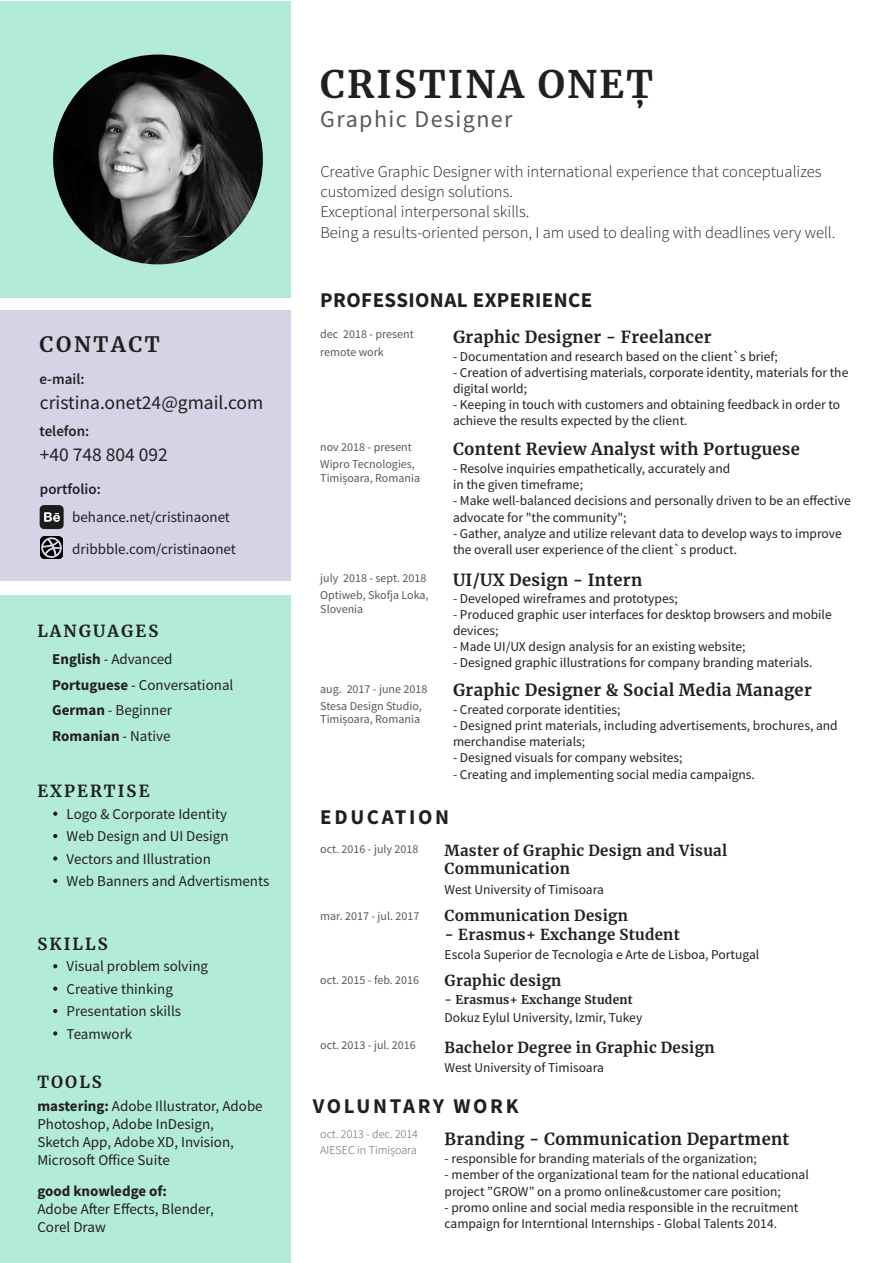
<style>
.page{position:relative;width:893px;height:1263px;background:#fff}
.page>*{position:absolute;margin:0;border:0;box-sizing:border-box;transform-origin:0 0}
.t1{font:700 37.5px "Merriweather";letter-spacing:.06em;color:#231f20}
.t2{font:24px "Source Sans Pro";letter-spacing:.06em;color:#57585a}
.t3{font:700 21px "Source Sans Pro";letter-spacing:.02em;color:#231f20}
.t4{font:700 21px "Source Sans Pro";letter-spacing:.125em;color:#231f20}
.t5{font:700 21px "Merriweather";letter-spacing:.125em;color:#231f20}
.t6{font:19.5px "Source Sans Pro";color:#231f20}
.t7{font:300 16.5px/20.2px "Source Sans Pro";color:#231f20}
.t8{font:700 16.5px "Merriweather";letter-spacing:.02em;color:#231f20}
.t9{font:700 16.5px "Merriweather";letter-spacing:.125em;color:#231f20}
.t10{font:15px/18px "Source Sans Pro";color:#231f20}
.t11{font:700 15px/18.8px "Merriweather";letter-spacing:.02em;color:#231f20}
.t12{font:700 15px "Source Sans Pro";color:#231f20}
.t13{font:600 15px "Source Sans Pro";color:#231f20}
.t14{font:13.5px/16.2px "Source Sans Pro";color:#231f20}
.t15{font:12px/13.5px "Source Sans Pro";color:#57585a}
.t16{font:300 12px "Source Sans Pro";color:#57585a}
.t17{font:700 12px "Merriweather";letter-spacing:.02em;color:#231f20}
.s1{font-weight:700}
.s2{font-weight:400}
</style>
<div class="page">
<div style="left:0;top:1px;width:290px;height:297px;background:#b2ecd7"></div>
<div style="left:0;top:595px;width:290px;height:668px;background:#b2ecd7"></div>
<div style="left:0;top:310px;width:290px;height:270px;background:#d6d3e7"></div>
<svg style="left:40px;top:505px;width:24px;height:24px"></svg>
<img style="left:53px;top:55px;width:210px;height:209px;border-radius:105px">
<svg style="left:53px;top:964px;width:4px;height:4px"></svg>
<svg style="left:53px;top:811px;width:4px;height:5px"></svg>
<svg style="left:53px;top:1009px;width:4px;height:4px"></svg>
<svg style="left:53px;top:856px;width:4px;height:5px"></svg>
<svg style="left:53px;top:1031px;width:4px;height:4px"></svg>
<svg style="left:53px;top:879px;width:4px;height:4px"></svg>
<svg style="left:53px;top:986px;width:4px;height:5px"></svg>
<svg style="left:53px;top:834px;width:4px;height:4px"></svg>
<img style="left:40px;top:537px;width:22px;height:22px">
<p class="t5" style="left:40px;top:330px;width:122px">CONTACT</p>
<p class="t13" style="left:40px;top:369px;width:47px">e-mail:</p>
<p class="t6" style="left:40px;top:390px;width:225px">cristina.onet24@gmail.com</p>
<p class="t13" style="left:40px;top:421px;width:51px">telefon:</p>
<p class="t6" style="left:40px;top:442px;width:129px">+40 748 804 092</p>
<p class="t13" style="left:40px;top:479px;width:62px">portfolio:</p>
<p class="t10" style="left:72px;top:508px;width:159px">behance.net/cristinaonet</p>
<p class="t10" style="left:72px;top:540px;width:165px">dribbble.com/cristinaonet</p>
<p class="t9" style="left:37px;top:619px;width:123px">LANGUAGES</p>
<p class="t10" style="left:52px;top:650px;width:122px"><span class="s1">English</span> - Advanced</p>
<p class="t10" style="left:52px;top:676px;width:183px"><span class="s1">Portuguese</span> - Conversational</p>
<p class="t10" style="left:52px;top:701px;width:121px"><span class="s1">German</span> - Beginner</p>
<p class="t12" style="left:52px;top:726px;width:120px">Romanian <span class="s2">- Native</span></p>
<p class="t9" style="left:37px;top:779px;width:114px">EXPERTISE</p>
<p class="t10" style="left:67px;top:804px;width:162px">Logo &amp; Corporate Identity</p>
<p class="t10" style="left:67px;top:827px;width:164px">Web Design and UI Design</p>
<p class="t10" style="left:67px;top:849px;width:146px">Vectors and Illustration</p>
<p class="t10" style="left:67px;top:872px;width:204px">Web Banners and Advertisments</p>
<p class="t8" style="left:37px;top:932px;width:72px">SKILLS</p>
<p class="t10" style="left:67px;top:957px;width:143px">Visual problem solving</p>
<p class="t10" style="left:67px;top:977px;width:116px;line-height:22.5px">Creative thinking<br>Presentation skills</p>
<p class="t10" style="left:67px;top:1024px;width:67px">Teamwork</p>
<p class="t8" style="left:37px;top:1070px;width:66px">TOOLS</p>
<p class="t10" style="left:37px;top:1097px;width:227px"><span class="s1">mastering:</span> Adobe Illustrator, Adobe<br>Photoshop, Adobe InDesign,</p>
<p class="t10" style="left:37px;top:1133px;width:198px">Sketch App, Adobe XD, Invision,</p>
<p class="t10" style="left:37px;top:1151px;width:134px">Microsoft Office Suite</p>
<p class="t12" style="left:37px;top:1180px;width:131px">good knowledge of:</p>
<p class="t10" style="left:37px;top:1199px;width:178px">Adobe After Effects, Blender,</p>
<p class="t10" style="left:37px;top:1217px;width:70px">Corel Draw</p>
<p class="t1" style="left:320px;top:58px;width:334px">CRISTINA ONEȚ</p>
<p class="t2" style="left:320px;top:104px;width:194px">Graphic Designer</p>
<p class="t7" style="left:320px;top:161px;width:503px">Creative Graphic Designer with international experience that conceptualizes customized design solutions.</p>
<p class="t7" style="left:320px;top:202px;width:211px">Exceptional interpersonal skills.</p>
<p class="t7" style="left:320px;top:222px;width:517px">Being a results-oriented person, I am used to dealing with deadlines very well.</p>
<p class="t3" style="left:320px;top:286px;width:274px">PROFESSIONAL EXPERIENCE</p>
<p class="t15" style="left:320px;top:328px;width:95px">dec 2018 - present</p>
<p class="t15" style="left:320px;top:345px;width:65px">remote work</p>
<p class="t8" style="left:453px;top:325px;width:260px">Graphic Designer - Freelancer</p>
<p class="t14" style="left:453px;top:348px;width:326px">- Documentation and research based on the client`s brief;</p>
<p class="t14" style="left:453px;top:364px;width:397px">- Creation of advertising materials, corporate identity, materials for the digital world;</p>
<p class="t14" style="left:453px;top:396px;width:389px">- Keeping in touch with customers and obtaining feedback in order to achieve the results expected by the client.</p>
<p class="t15" style="left:320px;top:440px;width:93px">nov 2018 - present</p>
<p class="t15" style="left:320px;top:457px;width:101px">Wipro Tecnologies,<br>Timișoara, Romania</p>
<p class="t8" style="left:453px;top:438px;width:348px">Content Review Analyst with Portuguese</p>
<p class="t14" style="left:453px;top:460px;width:279px">- Resolve inquiries empathetically, accurately and</p>
<p class="t14" style="left:453px;top:476px;width:131px">in the given timeframe;</p>
<p class="t14" style="left:453px;top:493px;width:399px">- Make well-balanced decisions and personally driven to be an effective advocate for "the community";</p>
<p class="t14" style="left:453px;top:525px;width:390px">- Gather, analyze and utilize relevant data to develop ways to improve the overall user experience of the client`s product.</p>
<p class="t15" style="left:320px;top:571px;width:108px">july 2018 - sept. 2018</p>
<p class="t15" style="left:320px;top:588px;width:110px">Optiweb, Skofja Loka,</p>
<p class="t15" style="left:320px;top:602px;width:44px">Slovenia</p>
<p class="t8" style="left:453px;top:569px;width:191px">UI/UX Design - Intern</p>
<p class="t14" style="left:453px;top:590px;width:226px">- Developed wireframes and prototypes;</p>
<p class="t14" style="left:453px;top:606px;width:380px">- Produced graphic user interfaces for desktop browsers and mobile devices;</p>
<p class="t14" style="left:453px;top:638px;width:294px">- Made UI/UX design analysis for an existing website;</p>
<p class="t14" style="left:453px;top:655px;width:361px">- Designed graphic illustrations for company branding materials.</p>
<p class="t15" style="left:320px;top:682px;width:109px">aug. 2017 - june 2018</p>
<p class="t15" style="left:320px;top:699px;width:103px">Stesa Design Studio,<br>Timișoara, Romania</p>
<p class="t8" style="left:453px;top:678px;width:360px">Graphic Designer &amp; Social Media Manager</p>
<p class="t14" style="left:453px;top:701px;width:169px">- Created corporate identities;</p>
<p class="t14" style="left:453px;top:717px;width:386px">- Designed print materials, including advertisements, brochures, and merchandise materials;</p>
<p class="t14" style="left:453px;top:750px;width:231px">- Designed visuals for company websites;</p>
<p class="t14" style="left:453px;top:766px;width:303px">- Creating and implementing social media campaigns.</p>
<p class="t4" style="left:320px;top:803px;width:130px">EDUCATION</p>
<p class="t15" style="left:320px;top:842px;width:100px">oct. 2016 - july 2018</p>
<p class="t11" style="left:445px;top:840px;width:284px">Master of Graphic Design and Visual<br>Communication</p>
<p class="t14" style="left:445px;top:881px;width:161px">West University of Timisoara</p>
<p class="t15" style="left:320px;top:909px;width:101px">mar. 2017 - jul. 2017</p>
<p class="t11" style="left:445px;top:906px;width:185px">Communication Design</p>
<p class="t11" style="left:445px;top:924px;width:237px">- Erasmus+ Exchange Student</p>
<p class="t14" style="left:445px;top:946px;width:316px">Escola Superior de Tecnologia e Arte de Lisboa, Portugal</p>
<p class="t15" style="left:320px;top:973px;width:100px">oct. 2015 - feb. 2016</p>
<p class="t11" style="left:445px;top:970px;width:118px">Graphic design</p>
<p class="t17" style="left:445px;top:991px;width:190px">- Erasmus+ Exchange Student</p>
<p class="t14" style="left:445px;top:1010px;width:199px">Dokuz Eylul University, Izmir, Tukey</p>
<p class="t15" style="left:320px;top:1038px;width:97px">oct. 2013 - jul. 2016</p>
<p class="t11" style="left:445px;top:1038px;width:272px">Bachelor Degree in Graphic Design</p>
<p class="t14" style="left:445px;top:1059px;width:161px">West University of Timisoara</p>
<p class="t4" style="left:313px;top:1092px;width:207px">VOLUNTARY WORK</p>
<p class="t16" style="left:320px;top:1127px;width:99px">oct. 2013 - dec. 2014</p>
<p class="t16" style="left:320px;top:1142px;width:98px">AIESEC in Timișoara</p>
<p class="t8" style="left:445px;top:1128px;width:346px">Branding - Communication Department</p>
<p class="t14" style="left:445px;top:1150px;width:314px">- responsible for branding materials of the organization;</p>
<p class="t14" style="left:445px;top:1167px;width:366px">- member of the organizational team for the national educational project ”GROW” on a promo online&amp;customer care position;</p>
<p class="t14" style="left:445px;top:1199px;width:355px">- promo online and social media responsible in the recruitment campaign for Interntional Internships - Global Talents 2014.</p>
</div>
